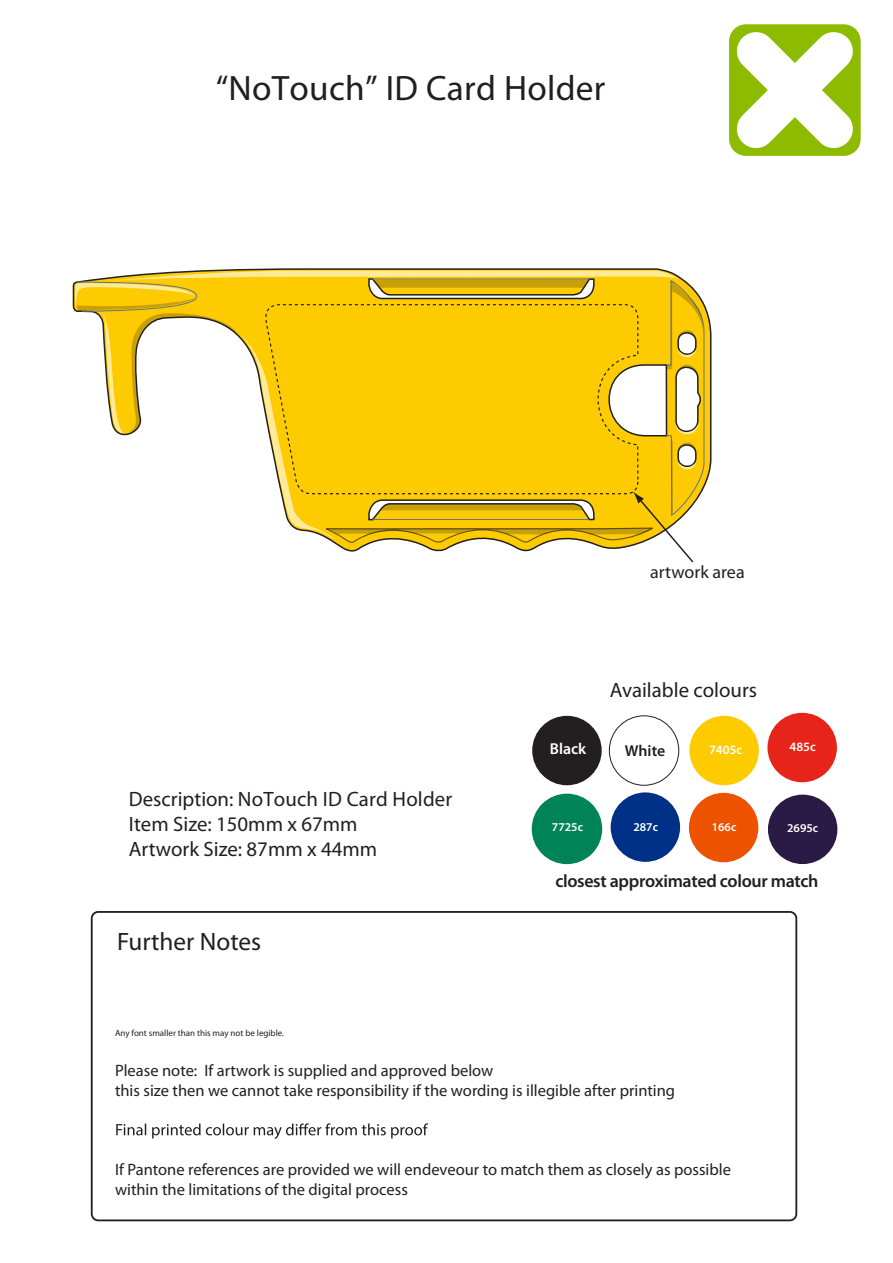
<style>
.page{position:relative;width:893px;height:1263px;background:#fff}
.page>*{position:absolute;margin:0;border:0;box-sizing:border-box;transform-origin:0 0}
.t1{font:35.4px "Myriad Pro";letter-spacing:.01em;color:#231f20}
.t2{font:25.2px "Myriad Pro";color:#231f20}
.t3{font:20.85px/25px "Myriad Pro";color:#231f20}
.t4{font:600 18px "Myriad Pro";letter-spacing:-.02em;color:#231f20}
.t5{font:18px "Myriad Pro";color:#231f20}
.t6{font:16.5px/19.8px "Myriad Pro";color:#231f20}
.t7{font:600 15.9px "Myriad Pro";color:#fff}
.t8{font:600 15.9px "Myriad Pro";letter-spacing:-.005em;color:#231f20}
.t9{font:600 12.75px "Myriad Pro";color:#fff}
.t10{font:600 12px "Myriad Pro";color:#fff}
.t11{font:9px "Myriad Pro";color:#231f20}
</style>
<div class="page">
<div style="left:91px;top:911px;width:706px;height:310px;border:2px solid #231f20;border-radius:6px"></div>
<svg style="left:729px;top:24px;width:132px;height:132px"></svg>
<svg style="left:116px;top:1123px;width:312px;height:16px"></svg>
<svg style="left:532px;top:794px;width:70px;height:70px"></svg>
<div style="left:532px;top:716px;width:70px;height:69px;background:#231f20;border-radius:50%"></div>
<div style="left:609px;top:716px;width:70px;height:69px;border:1px solid #231f20;border-radius:50%"></div>
<div style="left:689px;top:716px;width:70px;height:69px;background:#fecb00;border-radius:50%"></div>
<div style="left:767px;top:713px;width:70px;height:69px;background:#e72419;border-radius:50%"></div>
<div style="left:611px;top:792px;width:69px;height:70px;background:#003186;border-radius:50%"></div>
<div style="left:689px;top:793px;width:69px;height:69px;background:#ed5200;border-radius:50%"></div>
<div style="left:768px;top:795px;width:69px;height:69px;background:#2a1b46;border-radius:50%"></div>
<svg style="left:72px;top:268px;width:640px;height:218px"></svg>
<svg style="left:75px;top:271px;width:630px;height:292px"></svg>
<h1 class="t1" style="left:216px;top:66px;width:391px">“NoTouch” ID Card Holder</h1>
<p class="t5" style="left:650px;top:561px;width:96px">artwork area</p>
<p class="t3" style="left:610px;top:677px;width:149px">Available colours</p>
<p class="t3" style="left:129px;top:786px;width:325px">Description: NoTouch ID Card Holder<br>Item Size: 150mm x 67mm<br>Artwork Size: 87mm x 44mm</p>
<h2 class="t2" style="left:117px;top:926px;width:146px">Further Notes</h2>
<p class="t7" style="left:550px;top:739px;width:38px">Black</p>
<p class="t8" style="left:625px;top:741px;width:42px">White</p>
<p class="t9" style="left:709px;top:742px;width:35px">7405c</p>
<p class="t9" style="left:789px;top:739px;width:28px">485c</p>
<p class="t10" style="left:552px;top:820px;width:33px">7725c</p>
<p class="t10" style="left:633px;top:819px;width:26px">287c</p>
<p class="t10" style="left:712px;top:819px;width:26px">166c</p>
<p class="t10" style="left:787px;top:820px;width:33px">2695c</p>
<p class="t4" style="left:555px;top:869px;width:265px">closest approximated colour match</p>
<p class="t11" style="left:115px;top:1028px;width:171px">Any font smaller than this may not be legible.</p>
<p class="t6" style="left:115px;top:1060px;width:562px">Please note: If artwork is supplied and approved below<br>this size then we cannot take responsibility if the wording is illegible after printing</p>
<p class="t6" style="left:115px;top:1159px;width:618px">If Pantone references are provided we will endeveour to match them as closely as possible within the limitations of the digital process</p>
</div>
